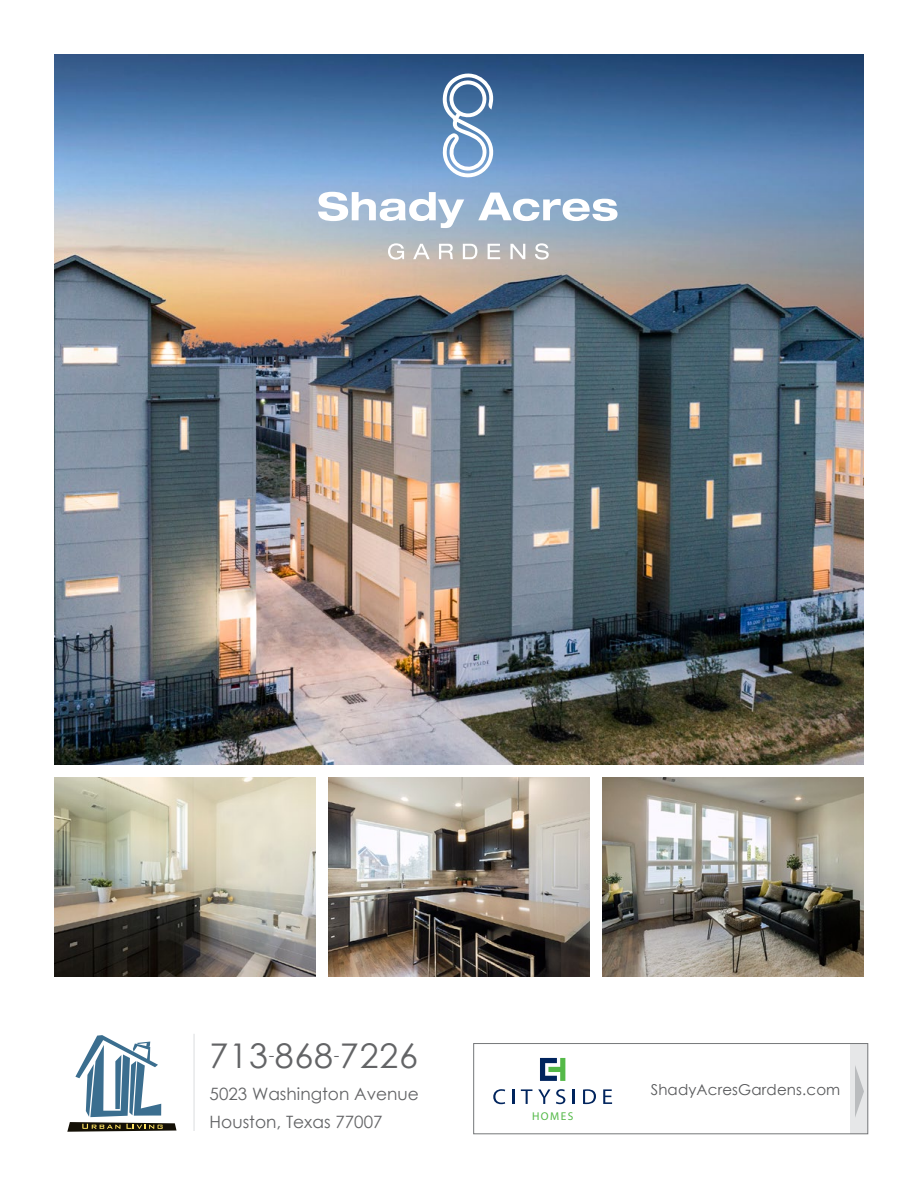
<style>
.page{position:relative;width:918px;height:1188px;background:#fff}
.page>*{position:absolute;margin:0;border:0;box-sizing:border-box;transform-origin:0 0}
.t1{font:34.05px "Century Gothic";letter-spacing:.025em;color:#636466}
.t2{font:16.95px/28.3px "Century Gothic";color:#636466}
.t3{font:15px "Century Gothic";letter-spacing:.01em;color:#58595b}
.t4{font:11.4px "Myriad";letter-spacing:.125em;color:#54b948}
</style>
<div class="page">
<img style="left:54px;top:54px;width:810px;height:711px">
<img style="left:328px;top:778px;width:262px;height:198px">
<img style="left:54px;top:778px;width:261px;height:198px">
<img style="left:603px;top:778px;width:261px;height:198px">
<svg style="left:67px;top:1035px;width:110px;height:97px"></svg>
<hr style="left:193px;top:1034px;width:2px;height:97px;background:#e6e7e8">
<div style="left:851px;top:1043px;width:17px;height:91px;background:#e6e7e8"></div>
<div style="left:473px;top:1043px;width:395px;height:91px;border:1px solid #757779"></div>
<svg style="left:855px;top:1066px;width:9px;height:51px"></svg>
<svg style="left:318px;top:192px;width:146px;height:36px"></svg>
<svg style="left:478px;top:193px;width:140px;height:28px"></svg>
<svg style="left:388px;top:243px;width:16px;height:17px"></svg>
<svg style="left:413px;top:244px;width:17px;height:15px"></svg>
<svg style="left:439px;top:244px;width:14px;height:15px"></svg>
<svg style="left:463px;top:244px;width:14px;height:15px"></svg>
<svg style="left:488px;top:244px;width:12px;height:15px"></svg>
<svg style="left:510px;top:244px;width:15px;height:15px"></svg>
<svg style="left:535px;top:243px;width:14px;height:17px"></svg>
<svg style="left:493px;top:1089px;width:12px;height:15px"></svg>
<svg style="left:512px;top:1089px;width:2px;height:15px"></svg>
<svg style="left:521px;top:1089px;width:11px;height:15px"></svg>
<svg style="left:538px;top:1089px;width:27px;height:15px"></svg>
<svg style="left:573px;top:1089px;width:2px;height:15px"></svg>
<svg style="left:583px;top:1089px;width:13px;height:15px"></svg>
<svg style="left:603px;top:1089px;width:9px;height:15px"></svg>
<svg style="left:540px;top:1058px;width:25px;height:23px"></svg>
<svg style="left:441px;top:73px;width:54px;height:106px"></svg>
<h1 class="t1" style="left:210px;top:1032px;width:210px">713<sup>-</sup>868<sup>-</sup>7226</h1>
<p class="t2" style="left:210px;top:1079px;width:211px">5023 Washington Avenue<br>Houston, Texas 77007</p>
<p class="t3" style="left:651px;top:1079px;width:191px">ShadyAcresGardens.com</p>
<p class="t4" style="left:532px;top:1111px;width:43px">HOMES</p>
</div>
